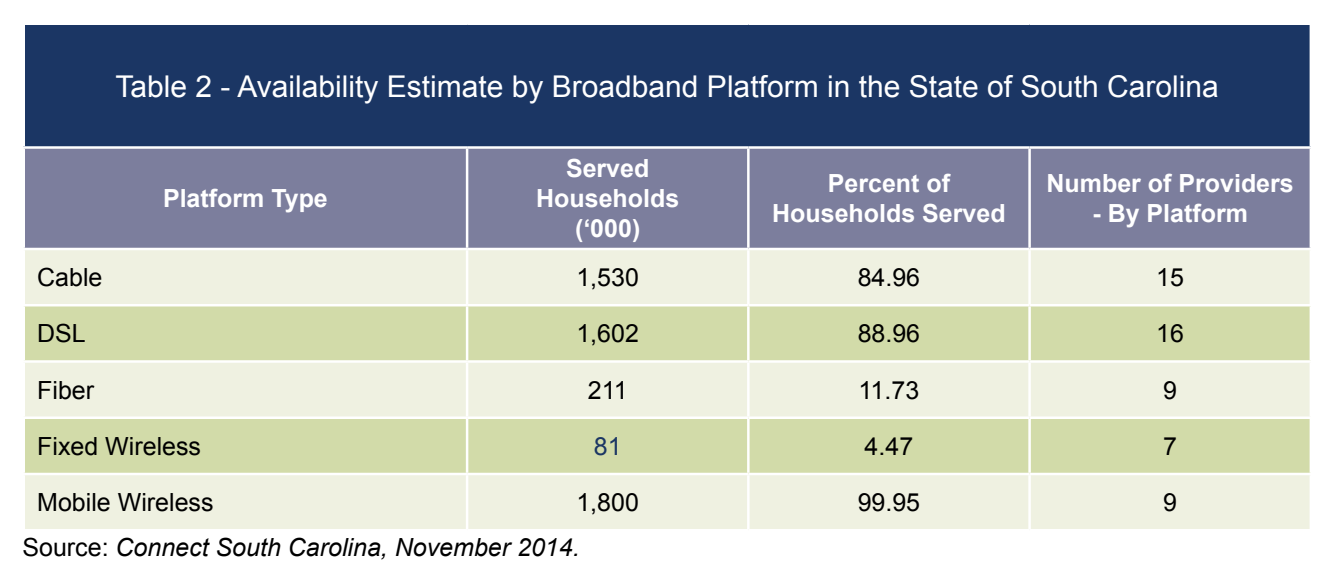
<style>
.page{position:relative;width:1332px;height:585px;background:#fff}
.page>*{position:absolute;margin:0;border:0;box-sizing:border-box;transform-origin:0 0}
.t1{font:30px "Arial";color:#fff}
.t2{font:25px "Arial";color:#000}
.t3{font:700 25px/30px "Arial";color:#fff;text-align:center}
.t4{font:italic 25px "Arial";color:#000}
.t5{font:25px "Arial";color:#1b3664}
.s1{font-style:normal}
</style>
<div class="page">
<div style="left:24px;top:24px;width:1287px;height:124px;background:#1b3664"></div>
<div style="left:25px;top:149px;width:1285px;height:99px;background:#7c7e9d"></div>
<div style="left:25px;top:250px;width:1285px;height:279px;background:#eff1e1"></div>
<svg style="left:25px;top:306px;width:1285px;height:167px;background:#dbe2bb"></svg>
<hr style="left:22px;top:22px;width:445px;height:3px;background:#fff">
<hr style="left:22px;top:25px;width:3px;height:121px;background:#fff">
<hr style="left:467px;top:22px;width:281px;height:3px;background:#fff">
<hr style="left:748px;top:22px;width:282px;height:3px;background:#fff">
<hr style="left:1030px;top:22px;width:282px;height:3px;background:#fff">
<hr style="left:1310px;top:25px;width:2px;height:121px;background:#fff">
<hr style="left:22px;top:146px;width:445px;height:3px;background:#fff">
<hr style="left:467px;top:146px;width:281px;height:3px;background:#fff">
<hr style="left:466px;top:149px;width:2px;height:99px;background:#fff">
<hr style="left:748px;top:146px;width:282px;height:3px;background:#fff">
<hr style="left:747px;top:149px;width:3px;height:99px;background:#fff">
<hr style="left:1030px;top:146px;width:282px;height:3px;background:#fff">
<hr style="left:1028px;top:149px;width:3px;height:99px;background:#fff">
<hr style="left:466px;top:250px;width:2px;height:54px;background:#fff">
<hr style="left:747px;top:250px;width:3px;height:54px;background:#fff">
<hr style="left:1028px;top:250px;width:3px;height:54px;background:#fff">
<hr style="left:22px;top:304px;width:445px;height:2px;background:#fff">
<hr style="left:467px;top:304px;width:281px;height:2px;background:#fff">
<hr style="left:466px;top:306px;width:2px;height:54px;background:#fff">
<hr style="left:748px;top:304px;width:282px;height:2px;background:#fff">
<hr style="left:747px;top:306px;width:3px;height:54px;background:#fff">
<hr style="left:1030px;top:304px;width:282px;height:2px;background:#fff">
<hr style="left:1028px;top:306px;width:3px;height:54px;background:#fff">
<hr style="left:22px;top:360px;width:445px;height:3px;background:#fff">
<hr style="left:467px;top:360px;width:281px;height:3px;background:#fff">
<hr style="left:466px;top:363px;width:2px;height:53px;background:#fff">
<hr style="left:748px;top:360px;width:282px;height:3px;background:#fff">
<hr style="left:747px;top:363px;width:3px;height:53px;background:#fff">
<hr style="left:1030px;top:360px;width:282px;height:3px;background:#fff">
<hr style="left:1028px;top:363px;width:3px;height:53px;background:#fff">
<hr style="left:22px;top:416px;width:445px;height:3px;background:#fff">
<hr style="left:467px;top:416px;width:281px;height:3px;background:#fff">
<hr style="left:466px;top:419px;width:2px;height:54px;background:#fff">
<hr style="left:748px;top:416px;width:282px;height:3px;background:#fff">
<hr style="left:747px;top:419px;width:3px;height:54px;background:#fff">
<hr style="left:1030px;top:416px;width:282px;height:3px;background:#fff">
<hr style="left:1028px;top:419px;width:3px;height:54px;background:#fff">
<hr style="left:22px;top:473px;width:445px;height:2px;background:#fff">
<hr style="left:467px;top:473px;width:281px;height:2px;background:#fff">
<hr style="left:466px;top:475px;width:2px;height:54px;background:#fff">
<hr style="left:748px;top:473px;width:282px;height:2px;background:#fff">
<hr style="left:747px;top:475px;width:3px;height:54px;background:#fff">
<hr style="left:1030px;top:473px;width:282px;height:2px;background:#fff">
<hr style="left:1028px;top:475px;width:3px;height:54px;background:#fff">
<p class="t1" style="left:116px;top:69px;width:1105px">Table 2 - Availability Estimate by Broadband Platform in the State of South Carolina</p>
<p class="t3" style="left:163px;top:184px;width:166px">Platform Type</p>
<p class="t3" style="left:536px;top:154px;width:145px">Served<br>Households (‘000)</p>
<p class="t3" style="left:772px;top:169px;width:235px">Percent of<br>Households Served</p>
<p class="t3" style="left:1047px;top:169px;width:249px">Number of Providers</p>
<p class="t3" style="left:1092px;top:199px;width:157px">- By Platform</p>
<p class="t2" style="left:37px;top:263px;width:67px">Cable</p>
<p class="t2" style="left:576px;top:263px;width:64px">1,530</p>
<p class="t2" style="left:858px;top:263px;width:64px">84.96</p>
<p class="t2" style="left:1156px;top:263px;width:29px">15</p>
<p class="t2" style="left:37px;top:320px;width:50px">DSL</p>
<p class="t2" style="left:576px;top:320px;width:64px">1,602</p>
<p class="t2" style="left:858px;top:320px;width:64px">88.96</p>
<p class="t2" style="left:1156px;top:320px;width:29px">16</p>
<p class="t2" style="left:37px;top:376px;width:58px">Fiber</p>
<p class="t2" style="left:588px;top:376px;width:41px">211</p>
<p class="t2" style="left:859px;top:376px;width:62px">11.73</p>
<p class="t2" style="left:1163px;top:376px;width:15px">9</p>
<p class="t2" style="left:37px;top:432px;width:165px">Fixed Wireless</p>
<p class="t5" style="left:594px;top:432px;width:29px">81</p>
<p class="t2" style="left:865px;top:432px;width:50px">4.47</p>
<p class="t2" style="left:1163px;top:432px;width:15px">7</p>
<p class="t2" style="left:37px;top:488px;width:178px">Mobile Wireless</p>
<p class="t2" style="left:576px;top:488px;width:64px">1,800</p>
<p class="t2" style="left:858px;top:488px;width:64px">99.95</p>
<p class="t2" style="left:1163px;top:488px;width:15px">9</p>
<p class="t4" style="left:22px;top:534px;width:559px"><span class="s1">Source:</span> Connect South Carolina, November 2014.</p>
</div>
